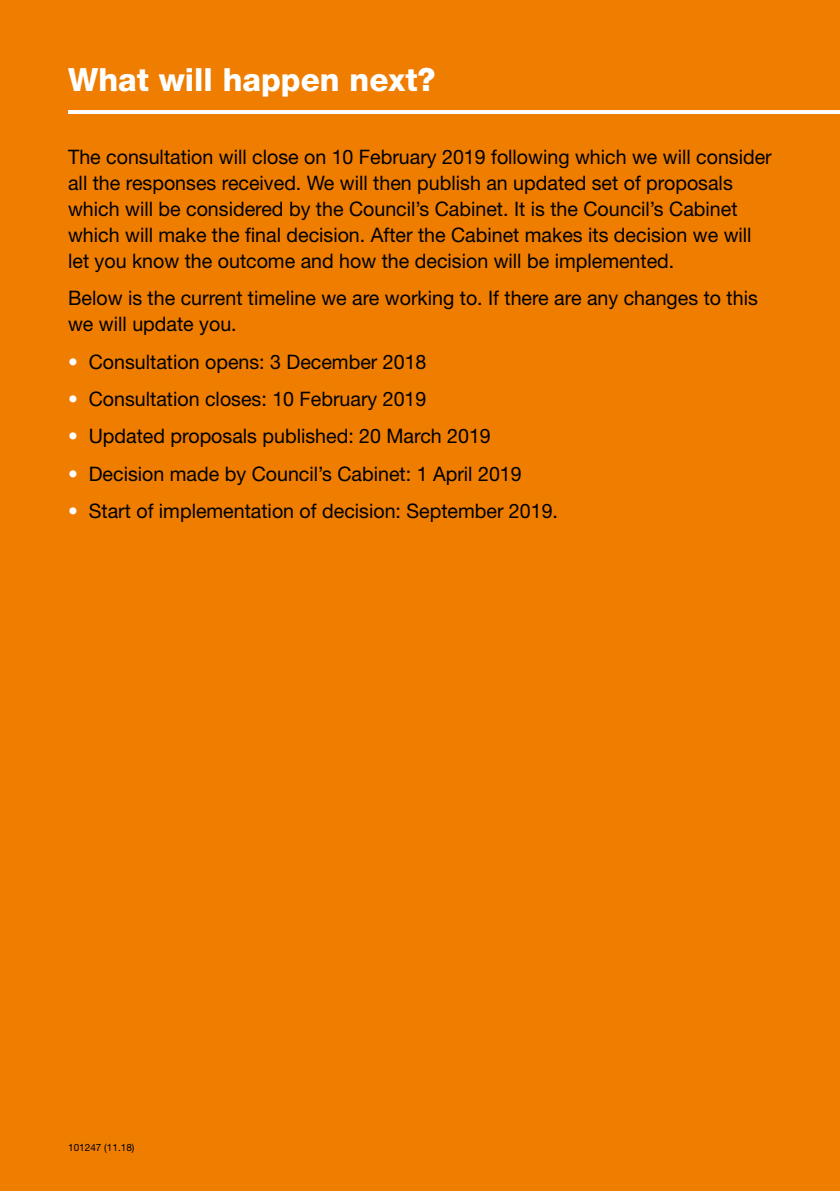
<style>
.page{position:relative;width:840px;height:1191px;background:#fff}
.page>*{position:absolute;margin:0;border:0;box-sizing:border-box;transform-origin:0 0}
.t1{font:800 32px "Helvetica Neue LT Std";color:#fff}
.t2{font:20px/26px "Helvetica Neue LT Std";color:#000}
.t3{font:10px "Helvetica Neue LT Std";color:#000}
.s1{font-weight:300;color:#fff}
</style>
<div class="page">
<div style="left:0;top:0;width:839px;height:1191px;background:#ef7d00"></div>
<hr style="left:68px;top:110px;width:771px;height:4px;background:#fff">
<h1 class="t1" style="left:68px;top:60px;width:369px">What will happen next?</h1>
<p class="t2" style="left:68px;top:144px;width:704px">The consultation will close on 10 February 2019 following which we will consider all the responses received. We will then publish an updated set of proposals which will be considered by the Council’s Cabinet. It is the Council’s Cabinet which will make the final decision. After the Cabinet makes its decision we will let you know the outcome and how the decision will be implemented.</p>
<p class="t2" style="left:68px;top:285px;width:690px">Below is the current timeline we are working to. If there are any changes to this we will update you.</p>
<p class="t2" style="left:68px;top:348px;width:360px"><span class="s1">•</span> Consultation opens: 3 December 2018</p>
<p class="t2" style="left:68px;top:386px;width:359px"><span class="s1">•</span> Consultation closes: 10 February 2019</p>
<p class="t2" style="left:68px;top:423px;width:424px"><span class="s1">•</span> Updated proposals published: 20 March 2019</p>
<p class="t2" style="left:68px;top:460px;width:455px"><span class="s1">•</span> Decision made by Council’s Cabinet: 1 April 2019</p>
<p class="t2" style="left:68px;top:498px;width:491px"><span class="s1">•</span> Start of implementation of decision: September 2019.</p>
<p class="t3" style="left:68px;top:1141px;width:68px">101247 (11.18)</p>
</div>
